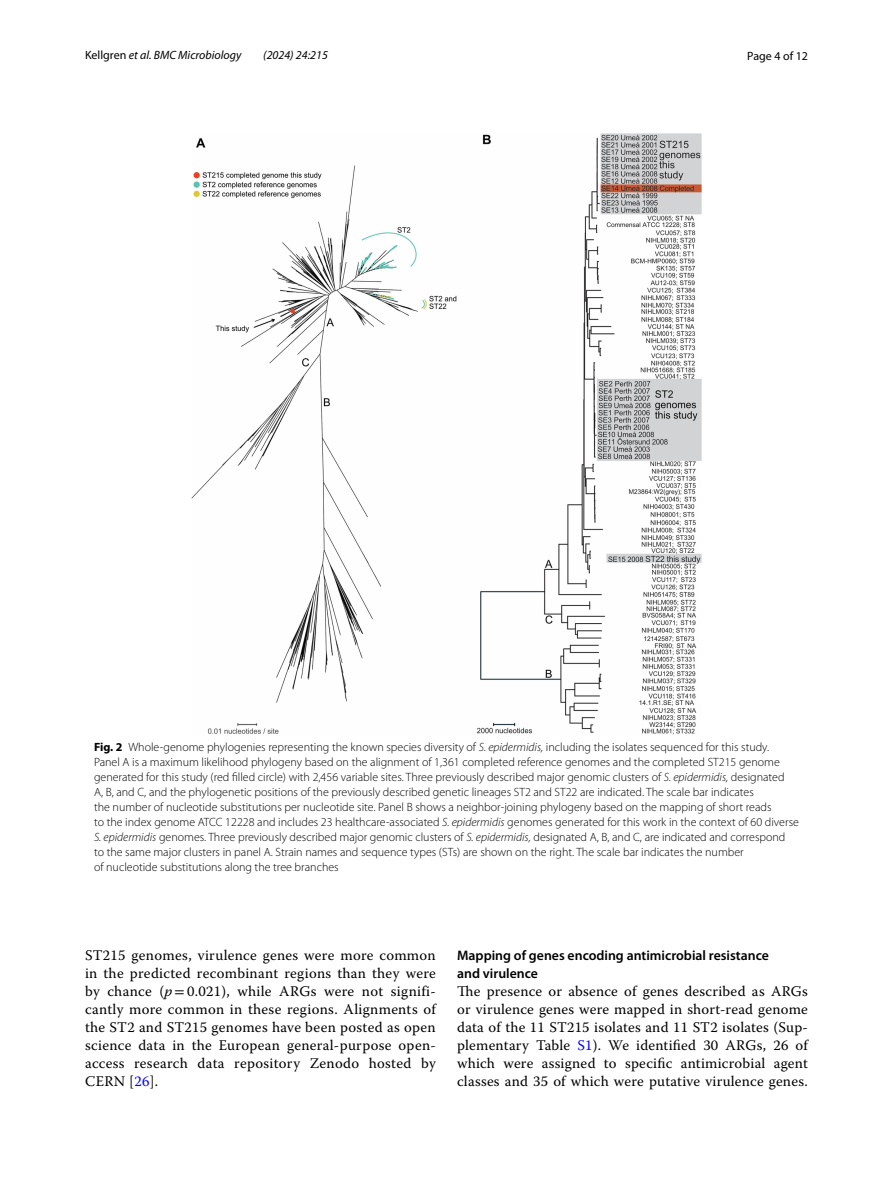
<style>
.page{position:relative;width:893px;height:1187px;background:#fff}
.page>*{position:absolute;margin:0;border:0;box-sizing:border-box;transform-origin:0 0}
.t1{font:14.7px/18px "Warnock Pro";letter-spacing:.015em;color:#000;text-align:justify}
.t2{font:600 13.8px/18px "Myriad Pro";color:#000}
.t3{font:300 12px/15px "Myriad Pro";color:#000}
.t4{font:italic 12px "Myriad Pro";color:#000}
.t5{font:12px "Myriad Pro";color:#000}
.s1{font-style:normal}
.s2{font-weight:700}
.s3{font-style:italic}
.s4{font-family:"STIX"}
.s5{color:#00f}
</style>
<div class="page">
<img style="left:191px;top:133px;width:511px;height:602px">
<p class="t4" style="left:85px;top:48px;width:158px"><span class="s1">Kellgren</span> et al. BMC Microbiology</p>
<p class="t4" style="left:263px;top:48px;width:66px">(2024) 24:215</p>
<p class="t5" style="left:747px;top:48px;width:62px">Page 4 of 12</p>
<p class="t3" style="left:94px;top:739px;width:706px"><span class="s2">Fig. 2</span> Whole-genome phylogenies representing the known species diversity of <span class="s3">S. epidermidis,</span> including the isolates sequenced for this study.<br>Panel A is a maximum likelihood phylogeny based on the alignment of 1,361 completed reference genomes and the completed ST215 genome generated for this study (red filled circle) with 2,456 variable sites. Three previously described major genomic clusters of <span class="s3">S. epidermidis,</span> designated<br>A, B, and C, and the phylogenetic positions of the previously described genetic lineages ST2 and ST22 are indicated. The scale bar indicates<br>the number of nucleotide substitutions per nucleotide site. Panel B shows a neighbor-joining phylogeny based on the mapping of short reads<br>to the index genome ATCC 12228 and includes 23 healthcare-associated <span class="s3">S. epidermidis</span> genomes generated for this work in the context of 60 diverse <span class="s3">S. epidermidis</span> genomes. Three previously described major genomic clusters of <span class="s3">S. epidermidis,</span> designated A, B, and C, are indicated and correspond<br>to the same major clusters in panel A. Strain names and sequence types (STs) are shown on the right. The scale bar indicates the number<br>of nucleotide substitutions along the tree branches</p>
<p class="t1" style="left:85px;top:946px;width:352px">ST215 genomes, virulence genes were more common in the predicted recombinant regions than they were by chance (<span class="s3">p</span><span class="s4">=</span>0.021), while ARGs were not signifi&shy;cantly more common in these regions. Alignments of the ST2 and ST215 genomes have been posted as open science data in the European general-purpose open&shy;access research data repository Zenodo hosted by CERN [<span class="s5">26</span>].</p>
<p class="t2" style="left:457px;top:945px;width:313px">Mapping of genes encoding antimicrobial resistance and virulence</p>
<p class="t1" style="left:457px;top:981px;width:352px">The presence or absence of genes described as ARGs or virulence genes were mapped in short-read genome data of the 11 ST215 isolates and 11 ST2 isolates (Sup&shy;plementary Table <span class="s5">S1</span>). We identified 30 ARGs, 26 of which were assigned to specific antimicrobial agent classes and 35 of which were putative virulence genes.</p>
</div>
